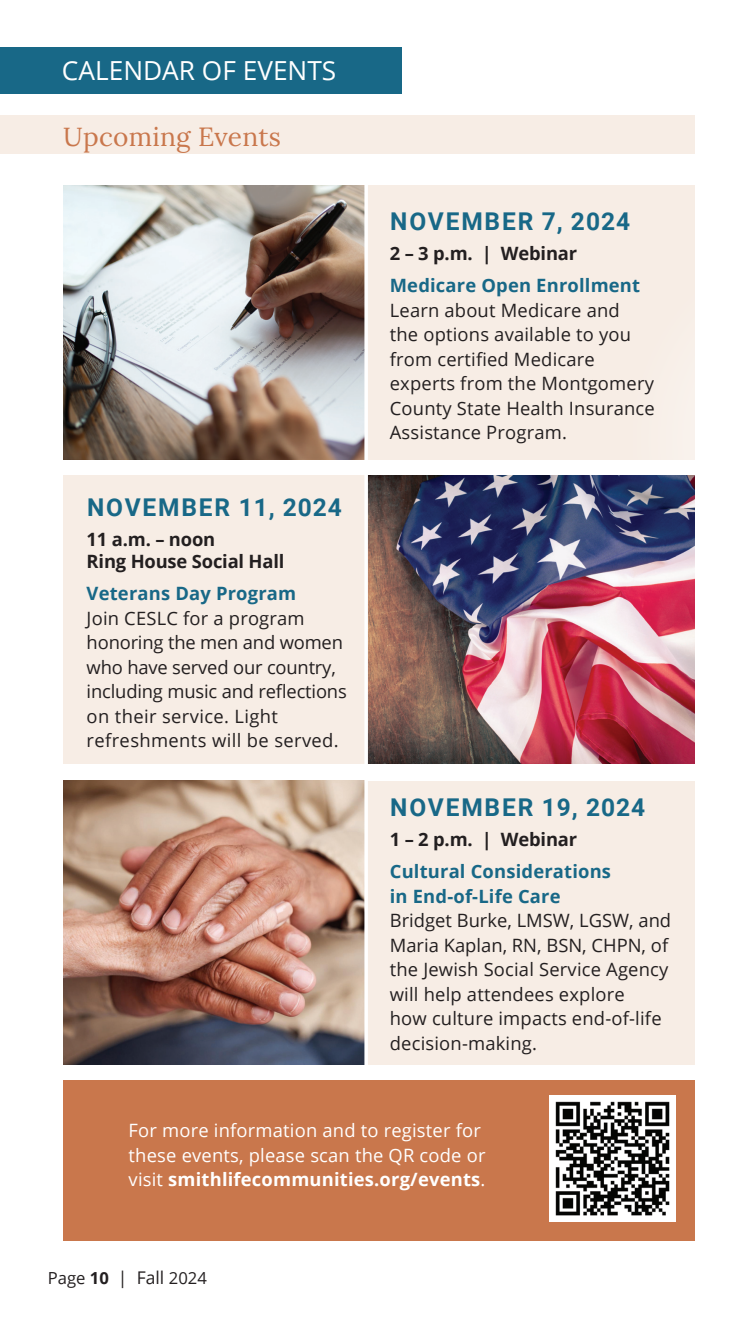
<style>
.page{position:relative;width:756px;height:1323px;background:#fff}
.page>*{position:absolute;margin:0;border:0;box-sizing:border-box;transform-origin:0 0}
.t1{font:26.25px "Open Sans";color:#fff}
.t2{font:26.25px "Lora";letter-spacing:.01em;color:#c9774c}
.t3{font:700 24.5px "Roboto";letter-spacing:.075em;color:#186887}
.t4{font:18.38px/24.5px "Open Sans";letter-spacing:.01em;color:#231f20}
.t5{font:18.38px/24.5px "Open Sans";letter-spacing:-.01em;color:#231f20}
.t6{font:18.38px/24.5px "Open Sans";letter-spacing:.01em;color:#fff}
.t7{font:700 18.38px/24.5px "Open Sans";letter-spacing:.01em;color:#186887}
.t8{font:700 18.38px/22.1px "Open Sans";letter-spacing:-.01em;color:#231f20}
.t9{font:16.62px "Open Sans";color:#231f20}
.s1{font-weight:700}
.s2{font-size:17.5px}
</style>
<div class="page">
<div style="left:136px;top:186px;width:559px;height:274px;background:#f7ede5"></div>
<div style="left:63px;top:475px;width:632px;height:289px;background:#f7ede5"></div>
<div style="left:63px;top:781px;width:632px;height:284px;background:#f7ede5"></div>
<div style="left:63px;top:1080px;width:632px;height:161px;background:#c9774c"></div>
<div style="left:0;top:116px;width:695px;height:38px;background:#f7ede5"></div>
<div style="left:0;top:47px;width:402px;height:47px;background:#186887"></div>
<img style="left:63px;top:186px;width:301px;height:274px">
<img style="left:63px;top:781px;width:301px;height:284px">
<img style="left:368px;top:475px;width:327px;height:289px">
<svg style="left:364px;top:185px;width:4px;height:880px;fill:#fff"></svg>
<img style="left:550px;top:1096px;width:125px;height:125px">
<h1 class="t1" style="left:62px;top:53px;width:276px">CALENDAR OF EVENTS</h1>
<h1 class="t2" style="left:63px;top:116px;width:219px">Upcoming Events</h1>
<h2 class="t3" style="left:87px;top:490px;width:256px">NOVEMBER 11, 2024</h2>
<p class="t8" style="left:87px;top:527px;width:199px">11 a.m. – noon<br>Ring House Social Hall</p>
<p class="t7" style="left:87px;top:581px;width:211px">Veterans Day Program</p>
<p class="t5" style="left:87px;top:605px;width:262px">Join CESLC for a program honoring the men and women who have served our country, including music and reflections on their service. Light refreshments will be served.</p>
<h2 class="t3" style="left:390px;top:204px;width:241px">NOVEMBER 7, 2024</h2>
<p class="t8" style="left:390px;top:242px;width:189px">2 – 3 p.m. | Webinar</p>
<p class="t7" style="left:390px;top:273px;width:252px">Medicare Open Enrollment</p>
<p class="t4" style="left:390px;top:297px;width:267px">Learn about Medicare and<br>the options available to you from certified Medicare experts from the Montgomery<br>County State Health Insurance<br>Assistance Program.</p>
<h2 class="t3" style="left:390px;top:790px;width:256px">NOVEMBER 19, 2024</h2>
<p class="t8" style="left:390px;top:828px;width:189px">1 – 2 p.m. | Webinar</p>
<p class="t7" style="left:390px;top:859px;width:223px">Cultural Considerations in End-of-Life Care</p>
<p class="t4" style="left:390px;top:908px;width:283px">Bridget Burke, LMSW, LGSW, and<br>Maria Kaplan, RN, BSN, CHPN, of the Jewish Social Service Agency will help attendees explore<br>how culture impacts end-of-life decision-making.</p>
<p class="t6" style="left:129px;top:1118px;width:358px">For more information and to register for these events, please scan the QR code or visit <span class="s1">smithlifecommunities.org/events</span>.</p>
<p class="t9" style="left:48px;top:1266px;width:161px">Page <span class="s1">10</span> <span class="s2">| Fall</span> 2024</p>
</div>
